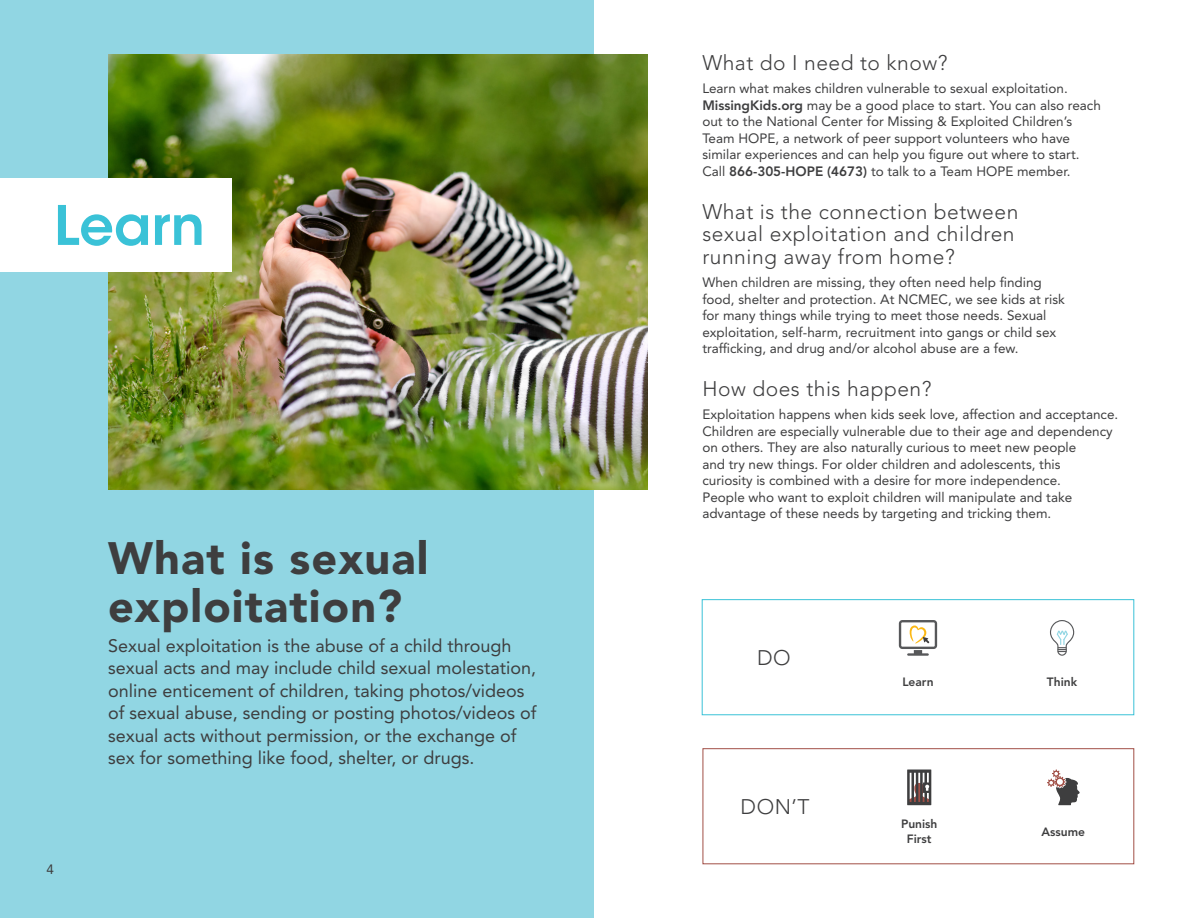
<style>
.page{position:relative;width:1188px;height:918px;background:#fff}
.page>*{position:absolute;margin:0;border:0;box-sizing:border-box;transform-origin:0 0}
.t1{font:600 54px "ITC Avant Garde Std";color:#3ac2d7}
.t2{font:900 45px/48.6px "Avenir LT Std";letter-spacing:.025em;color:#3e3e3f}
.t3{font:300 21px/22.6px "Avenir LT Std";letter-spacing:.025em;color:#3e3e3f}
.t4{font:18px/22.5px "Avenir LT Std";color:#3e3e3f}
.t5{font:13.5px/16.5px "Avenir LT Std";color:#3e3e3f}
.t6{font:800 12px/15px "Avenir LT Std";color:#3e3e3f;text-align:center}
.s1{font-weight:800}
</style>
<div class="page">
<div style="left:0;top:0;width:594px;height:918px;background:#91d6e3"></div>
<img style="left:108px;top:54px;width:540px;height:436px">
<svg style="left:899px;top:620px;width:38px;height:36px"></svg>
<svg style="left:1050px;top:620px;width:24px;height:36px"></svg>
<div style="left:702px;top:599px;width:432px;height:116px;border:1px solid #3ac2d7"></div>
<svg style="left:907px;top:770px;width:24px;height:35px"></svg>
<svg style="left:1047px;top:770px;width:33px;height:35px"></svg>
<div style="left:703px;top:748px;width:431px;height:116px;border:1px solid #a14f46"></div>
<div style="left:0;top:178px;width:232px;height:94px;background:#fff"></div>
<h1 class="t1" style="left:54px;top:191px;width:152px">Learn</h1>
<p class="t5" style="left:46px;top:861px;width:9px">4</p>
<h2 class="t2" style="left:108px;top:534px;width:322px">What is sexual exploitation?</h2>
<p class="t4" style="left:108px;top:634px;width:430px">Sexual exploitation is the abuse of a child through sexual acts and may include child sexual molestation, online enticement of children, taking photos/videos of sexual abuse, sending or posting photos/videos of sexual acts without permission, or the exchange of sex for something like food, shelter, or drugs.</p>
<h3 class="t3" style="left:702px;top:51px;width:247px">What do I need to know?</h3>
<p class="t5" style="left:702px;top:80px;width:400px">Learn what makes children vulnerable to sexual exploitation.<br><span class="s1">MissingKids.org</span> may be a good place to start. You can also reach out to the National Center for Missing &amp; Exploited Children’s Team HOPE, a network of peer support volunteers who have similar experiences and can help you figure out where to start.<br>Call <span class="s1">866-305-HOPE (4673)</span> to talk to a Team HOPE member.</p>
<h3 class="t3" style="left:702px;top:200px;width:317px">What is the connection between sexual exploitation and children running away from home?</h3>
<p class="t5" style="left:702px;top:274px;width:364px">When children are missing, they often need help finding food, shelter and protection. At NCMEC, we see kids at risk for many things while trying to meet those needs. Sexual exploitation, self-harm, recruitment into gangs or child sex trafficking, and drug and/or alcohol abuse are a few.</p>
<h3 class="t3" style="left:702px;top:378px;width:231px">How does this happen?</h3>
<p class="t5" style="left:702px;top:406px;width:417px">Exploitation happens when kids seek love, affection and acceptance.<br>Children are especially vulnerable due to their age and dependency on others. They are also naturally curious to meet new people<br>and try new things. For older children and adolescents, this<br>curiosity is combined with a desire for more independence.<br>People who want to exploit children will manipulate and take advantage of these needs by targeting and tricking them.</p>
<h3 class="t3" style="left:757px;top:647px;width:35px">DO</h3>
<h3 class="t3" style="left:741px;top:796px;width:71px">DON’T</h3>
<p class="t6" style="left:902px;top:675px;width:33px">Learn</p>
<p class="t6" style="left:1047px;top:675px;width:32px">Think</p>
<p class="t6" style="left:901px;top:817px;width:38px">Punish<br>First</p>
<p class="t6" style="left:1042px;top:824px;width:45px">Assume</p>
</div>
